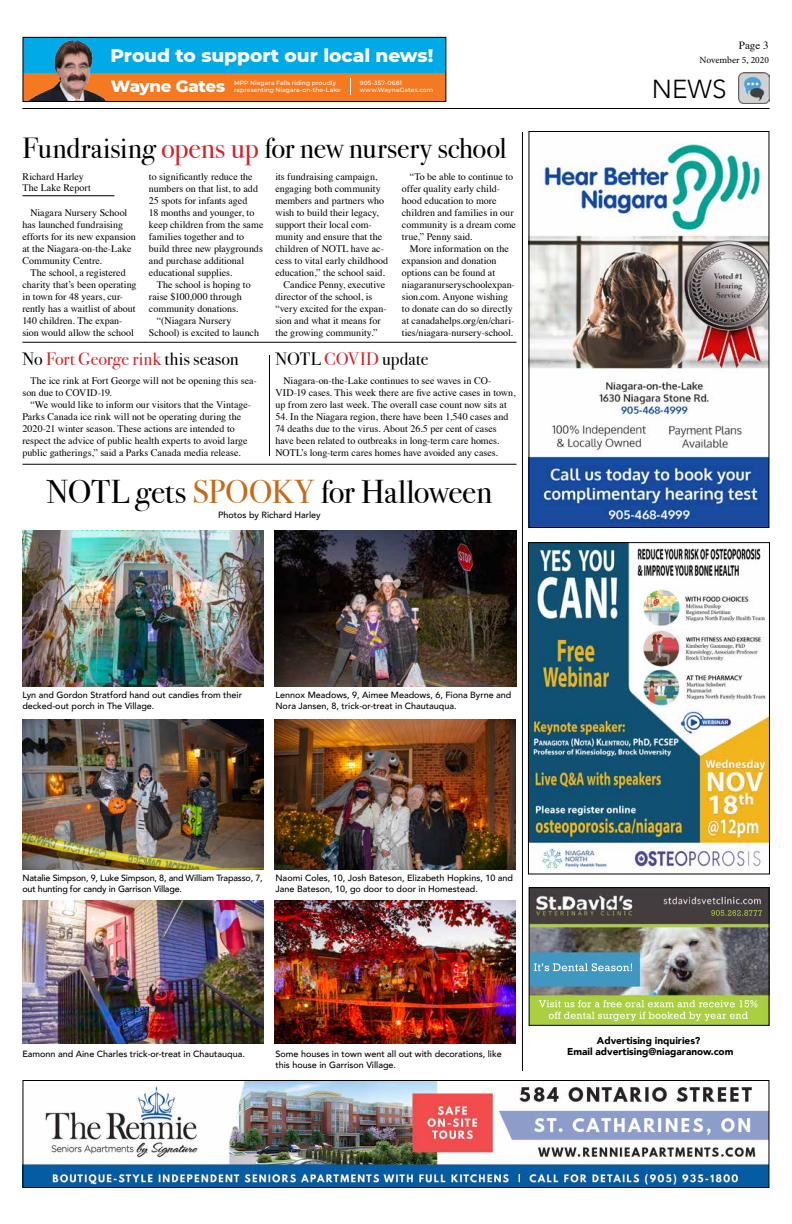
<style>
.page{position:relative;width:792px;height:1224px;background:#fff}
.page>*{position:absolute;margin:0;border:0;box-sizing:border-box;transform-origin:0 0}
.t1{font:33px "Bodoni Svty Two ITCTT";letter-spacing:-.01em;color:#000}
.t2{font:29px "Bodoni Svty Two ITCTT";letter-spacing:-.005em;color:#000}
.t3{font:300 26px "Avenir";color:#000}
.t4{font:800 18.6px "Montserrat";color:#fff}
.t5{font:18px "Bodoni Svty Two ITCTT";color:#d2232a}
.t6{font:18px "Bodoni Svty Two ITCTT";color:#000}
.t7{font:800 16.6px "Montserrat";letter-spacing:-.02em;color:#fff}
.t8{font:11px "Times";color:#000}
.t9{font:10px/12px "Times";color:#000}
.t10{font:900 10px/11px "Avenir";color:#000;text-align:center}
.t11{font:9.5px "Minion Pro";color:#000}
.t12{font:500 9px/11px "Avenir";color:#000}
.t13{font:500 9px/11px "Avenir";letter-spacing:-.02em;color:#000}
.t14{font:500 6px/7.4px "Montserrat";letter-spacing:.01em;color:#fff}
.s1{color:#d2232a}
.s2{color:#000}
.s3{color:#c66a17}
</style>
<div class="page">
<hr style="left:22px;top:108px;width:748px;height:1px;background:#000">
<img style="left:738px;top:72px;width:31px;height:31px">
<hr style="left:522px;top:132px;width:1px;height:939px;background:#000">
<div style="left:23px;top:37px;width:423px;height:38px;background:#00aae7"></div>
<div style="left:23px;top:73px;width:423px;height:28px;background:#f47920"></div>
<img style="left:29px;top:39px;width:77px;height:61px">
<svg style="left:350px;top:78px;width:1px;height:17px"></svg>
<div style="left:22px;top:37px;width:424px;height:65px;border:1px solid #000"></div>
<img style="left:24px;top:1082px;width:743px;height:104px">
<div style="left:22px;top:1080px;width:747px;height:108px;border:1px solid #000"></div>
<img style="left:531px;top:889px;width:237px;height:135px">
<div style="left:529px;top:887px;width:241px;height:139px;border:1px solid #000"></div>
<img style="left:530px;top:544px;width:238px;height:327px">
<div style="left:528px;top:542px;width:242px;height:332px;border:1px solid #000"></div>
<hr style="left:22px;top:196px;width:92px;height:1px;background:#000">
<hr style="left:22px;top:342px;width:495px;height:1px;background:#000">
<hr style="left:22px;top:464px;width:495px;height:1px;background:#000">
<hr style="left:269px;top:355px;width:1px;height:101px;background:#000">
<img style="left:530px;top:143px;width:237px;height:383px">
<div style="left:528px;top:131px;width:241px;height:397px;border:1px solid #000"></div>
<img style="left:22px;top:531px;width:241px;height:156px">
<img style="left:274px;top:531px;width:243px;height:156px">
<img style="left:22px;top:719px;width:241px;height:150px">
<img style="left:275px;top:719px;width:241px;height:150px">
<img style="left:22px;top:900px;width:241px;height:144px">
<img style="left:275px;top:900px;width:241px;height:144px">
<h3 class="t4" style="left:111px;top:42px;width:324px">Proud to support our local news!</h3>
<h3 class="t7" style="left:111px;top:74px;width:116px">Wayne Gates</h3>
<p class="t14" style="left:234px;top:79px;width:108px">MPP Niagara Falls riding proudly representing Niagara-on-the-Lake</p>
<p class="t14" style="left:360px;top:79px;width:75px">905-357-0681 www.WayneGates.com</p>
<h2 class="t2" style="left:22px;top:124px;width:486px">Fundraising <span class="s1">opens up</span> for new nursery school</h2>
<p class="t9" style="left:22px;top:170px;width:70px;line-height:11px">Richard Harley<br>The Lake Report</p>
<p class="t9" style="left:22px;top:206px;width:115px;text-indent:8px">Niagara Nursery School has launched fundraising efforts for its new expansion at the Niagara-on-the-Lake<br>Community Centre.</p>
<p class="t9" style="left:22px;top:266px;width:116px;text-indent:8px">The school, a registered charity that’s been operating in town for 48 years, cur&shy;rently has a waitlist of about<br>140 children. The expan&shy;sion would allow the school</p>
<p class="t9" style="left:149px;top:170px;width:116px">to significantly reduce the numbers on that list, to add<br>25 spots for infants aged<br>18 months and younger, to keep children from the same families together and to build three new playgrounds and purchase additional educational supplies.</p>
<p class="t9" style="left:157px;top:278px;width:95px">The school is hoping to</p>
<p class="t9" style="left:149px;top:290px;width:94px">raise $100,000 through</p>
<p class="t9" style="left:149px;top:302px;width:91px">community donations.</p>
<p class="t9" style="left:157px;top:314px;width:76px">“(Niagara Nursery</p>
<p class="t9" style="left:149px;top:326px;width:112px">School) is excited to launch</p>
<p class="t9" style="left:275px;top:170px;width:103px">its fundraising campaign,</p>
<p class="t9" style="left:275px;top:182px;width:107px">engaging both community</p>
<p class="t9" style="left:275px;top:194px;width:110px">members and partners who</p>
<p class="t9" style="left:275px;top:206px;width:105px">wish to build their legacy,</p>
<p class="t9" style="left:275px;top:218px;width:98px">support their local com-</p>
<p class="t9" style="left:275px;top:230px;width:108px">munity and ensure that the</p>
<p class="t9" style="left:275px;top:242px;width:110px">children of NOTL have ac-</p>
<p class="t9" style="left:275px;top:254px;width:114px">cess to vital early childhood</p>
<p class="t9" style="left:275px;top:266px;width:111px">education,” the school said.</p>
<p class="t9" style="left:283px;top:278px;width:103px">Candice Penny, executive</p>
<p class="t9" style="left:275px;top:290px;width:98px">director of the school, is</p>
<p class="t9" style="left:275px;top:302px;width:113px">“very excited for the expan-</p>
<p class="t9" style="left:275px;top:314px;width:107px">sion and what it means for</p>
<p class="t9" style="left:275px;top:326px;width:104px">the growing community.”</p>
<p class="t9" style="left:402px;top:170px;width:116px;text-indent:8px">“To be able to continue to offer quality early child&shy;hood education to more children and families in our community is a dream come true,” Penny said.</p>
<p class="t9" style="left:402px;top:242px;width:115px;text-indent:8px">More information on the expansion and donation options can be found at niagaranurseryschoolexpan&shy;sion.com. Anyone wishing to donate can do so directly at canadahelps.org/en/chari&shy;ties/niagara-nursery-school.</p>
<h3 class="t5" style="left:22px;top:344px;width:218px"><span class="s2">No</span> Fort George rink <span class="s2">this season</span></h3>
<h3 class="t6" style="left:275px;top:344px;width:155px">NOTL <span class="s1">COVID</span> update</h3>
<p class="t9" style="left:22px;top:374px;width:236px;text-indent:8px">The ice rink at Fort George will not be opening this sea&shy;son due to COVID-19.</p>
<p class="t9" style="left:22px;top:398px;width:230px;text-indent:8px">“We would like to inform our visitors that the Vintage-Parks Canada ice rink will not be operating during the 2020-21 winter season. These actions are intended to respect the advice of public health experts to avoid large public gatherings,” said a Parks Canada media release.</p>
<p class="t9" style="left:275px;top:374px;width:242px;text-indent:8px">Niagara-on-the-Lake continues to see waves in CO-<br>VID-19 cases. This week there are five active cases in town, up from zero last week. The overall case count now sits at</p>
<p class="t9" style="left:275px;top:410px;width:235px">54. In the Niagara region, there have been 1,540 cases and 74 deaths due to the virus. About 26.5 per cent of cases have been related to outbreaks in long-term care homes.<br>NOTL’s long-term cares homes have avoided any cases.</p>
<h1 class="t1" style="left:47px;top:465px;width:447px">NOTL gets <span class="s3">SPOOKY</span> for Halloween</h1>
<p class="t12" style="left:218px;top:509px;width:104px">Photos by Richard Harley</p>
<p class="t8" style="left:739px;top:35px;width:31px">Page 3</p>
<p class="t11" style="left:700px;top:54px;width:71px">November 5, 2020</p>
<h3 class="t3" style="left:652px;top:74px;width:76px">NEWS</h3>
<p class="t12" style="left:22px;top:689px;width:221px">Lyn and Gordon Stratford hand out candies from their decked-out porch in The Village.</p>
<p class="t12" style="left:275px;top:689px;width:237px">Lennox Meadows, 9, Aimee Meadows, 6, Fiona Byrne and<br>Nora Jansen, 8, trick-or-treat in Chautauqua.</p>
<p class="t13" style="left:22px;top:872px;width:242px">Natalie Simpson, 9, Luke Simpson, 8, and William Trapasso, 7, out hunting for candy in Garrison Village.</p>
<p class="t12" style="left:275px;top:872px;width:239px">Naomi Coles, 10, Josh Bateson, Elizabeth Hopkins, 10 and<br>Jane Bateson, 10, go door to door in Homestead.</p>
<p class="t12" style="left:22px;top:1048px;width:224px">Eamonn and Aine Charles trick-or-treat in Chautauqua.</p>
<p class="t12" style="left:275px;top:1048px;width:228px">Some houses in town went all out with decorations, like this house in Garrison Village.</p>
<p class="t10" style="left:567px;top:1035px;width:168px">Advertising inquiries?<br>Email advertising@niagaranow.com</p>
</div>
